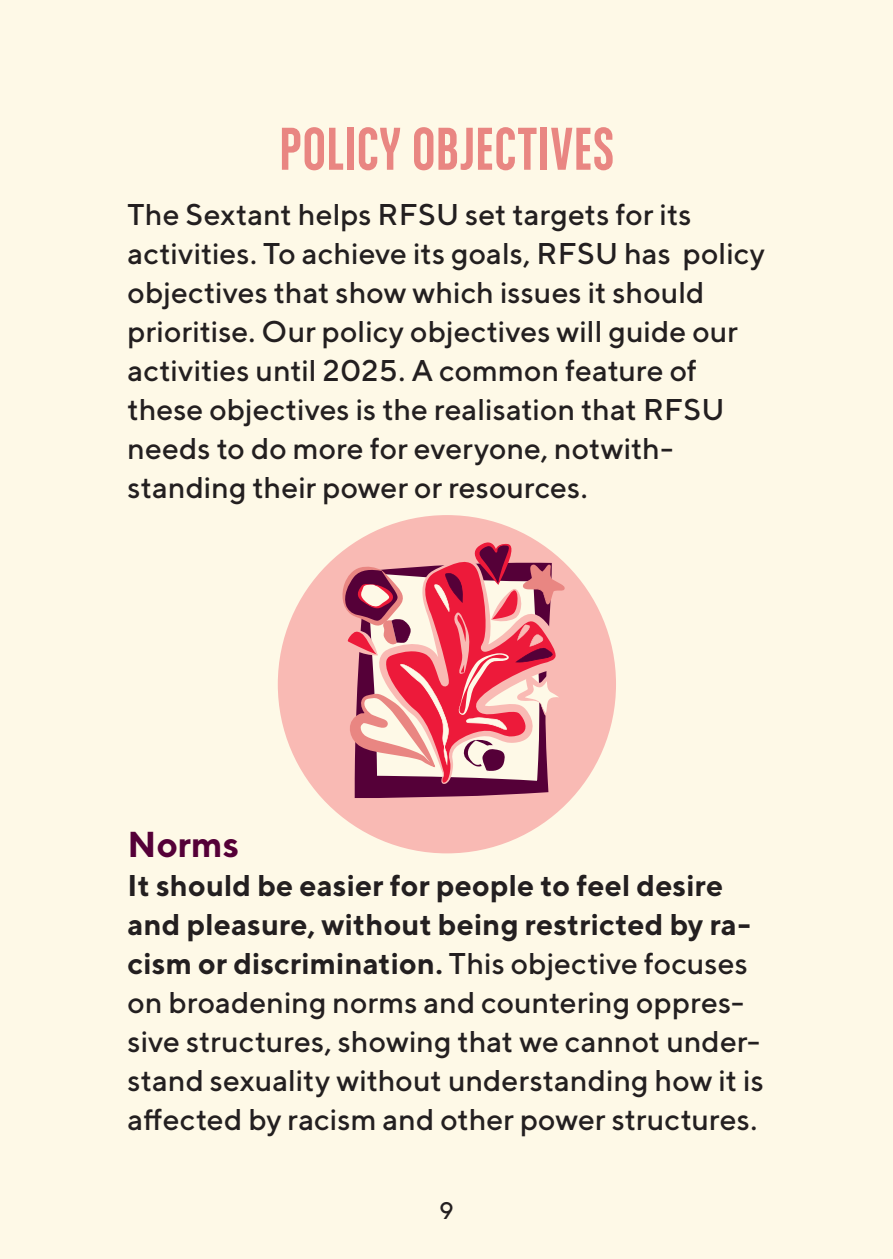
<style>
.page{position:relative;width:893px;height:1259px;background:#fef9e7}
.page>*{position:absolute;margin:0;border:0;box-sizing:border-box;transform-origin:0 0}
.rubbe{font:60px "RFSU Headline Small";letter-spacing:.005em;color:#e98682}
.bröd{font:700 36px "TT Norms";color:#550038}
.bröd-2{font:500 30px/39px "TT Norms";letter-spacing:.005em;color:#231f20}
.bröd-3{font:700 30px/39px "TT Norms";letter-spacing:.005em;color:#231f20}
.rubbe3{font:500 24px "TT Norms";color:#231f20}
.s1{font-weight:500}
</style>
<div class="page">
<div style="left:278px;top:515px;width:338px;height:338px;background:#f9bab4;border-radius:50%"></div>
<svg style="left:355px;top:785px;width:194px;height:13px;background:#6e1c4a"></svg>
<svg style="left:339px;top:541px;width:229px;height:244px"></svg>
<p class="rubbe" style="left:279px;top:117px;width:336px">POLICY OBJECTIVES</p>
<p class="bröd-2" style="left:128px;top:195px;width:639px">The Sextant helps RFSU set targets for its activities. To achieve its goals, RFSU has policy objectives that show which issues it should</p>
<p class="bröd-2" style="left:128px;top:312px;width:612px">prioritise. Our policy objectives will guide our activities until 2025. A common feature of these objectives is the realisation that RFSU needs to do more for everyone, notwith-</p>
<p class="bröd-2" style="left:128px;top:468px;width:462px">standing their power or resources.</p>
<p class="bröd" style="left:128px;top:822px;width:113px">Norms</p>
<p class="bröd-3" style="left:128px;top:865px;width:625px">It should be easier for people to feel desire and pleasure, without being restricted by ra&shy;cism or discrimination. <span class="s1">This objective focuses on broadening norms and countering oppres-</span></p>
<p class="bröd-2" style="left:128px;top:1021px;width:638px">sive structures, showing that we cannot under&shy;stand sexuality without understanding how it is affected by racism and other power structures.</p>
<p class="rubbe3" style="left:439px;top:1195px;width:16px">9</p>
</div>
